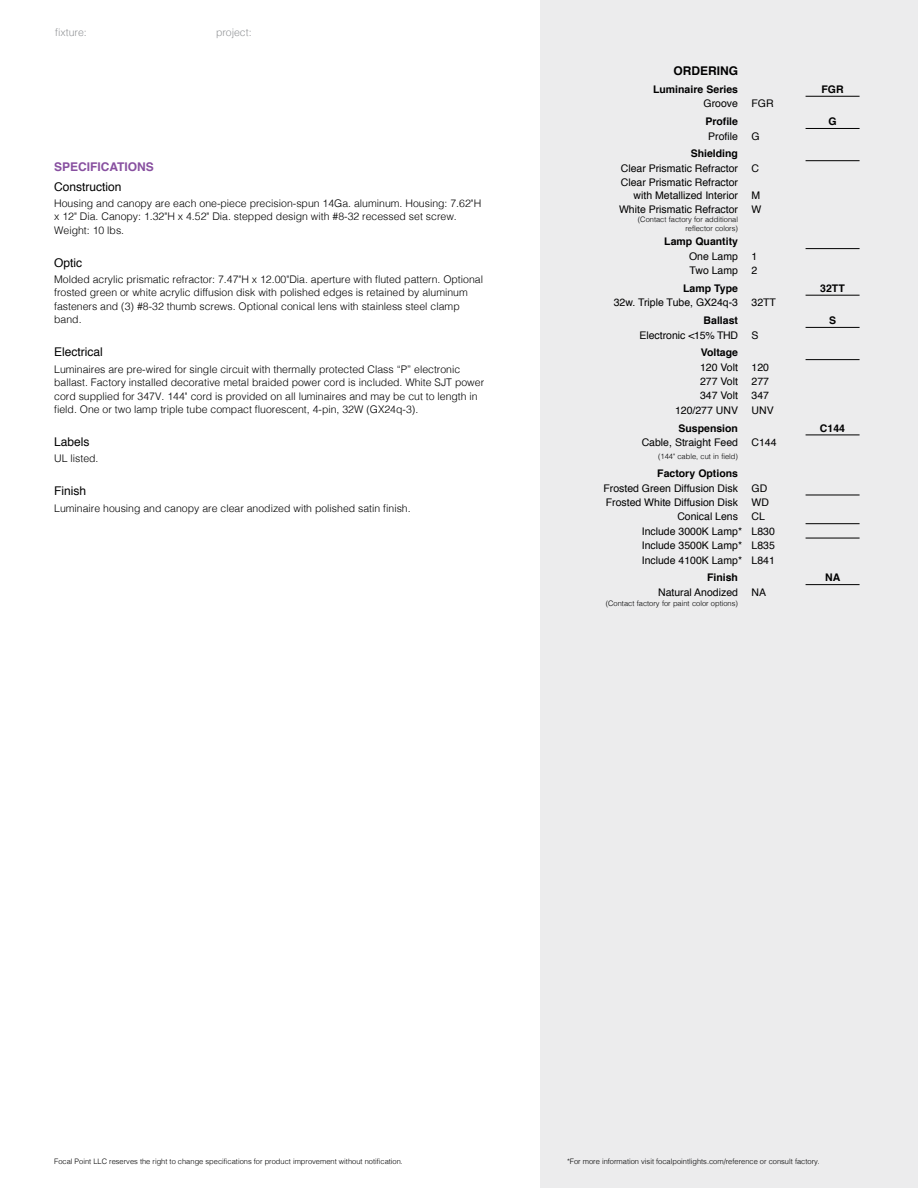
<style>
.page{position:relative;width:918px;height:1188px;background:#fff}
.page>*{position:absolute;margin:0;border:0;box-sizing:border-box;transform-origin:0 0}
.t1{font:12px "Helvetica";color:#000}
.t2{font:700 12px "Helvetica";color:#8850a0}
.t3{font:700 12px "Helvetica";color:#000}
.t4{font:300 10.5px/13.5px "Helvetica";color:#000}
.t5{font:10.5px/14.4px "Helvetica";color:#000;text-align:right}
.t6{font:700 10.5px "Helvetica";color:#000}
.t7{font:300 10.5px "Helvetica";color:#939598}
.t8{font:300 7.5px/9px "Helvetica";color:#000;text-align:right}
</style>
<div class="page">
<div style="left:540px;top:0;width:378px;height:1188px;background:#ececed"></div>
<hr style="left:806px;top:495px;width:54px;height:1px;background:#000">
<hr style="left:806px;top:96px;width:54px;height:1px;background:#000">
<hr style="left:806px;top:160px;width:54px;height:1px;background:#000">
<hr style="left:806px;top:295px;width:54px;height:1px;background:#000">
<hr style="left:806px;top:327px;width:54px;height:1px;background:#000">
<hr style="left:806px;top:359px;width:54px;height:1px;background:#000">
<hr style="left:806px;top:584px;width:54px;height:1px;background:#000">
<hr style="left:806px;top:128px;width:54px;height:1px;background:#000">
<hr style="left:806px;top:435px;width:54px;height:1px;background:#000">
<hr style="left:806px;top:248px;width:54px;height:1px;background:#000">
<hr style="left:806px;top:523px;width:54px;height:1px;background:#000">
<hr style="left:806px;top:538px;width:54px;height:1px;background:#000">
<p class="t7" style="left:55px;top:23px;width:33px">fixture:</p>
<p class="t7" style="left:216px;top:23px;width:37px">project:</p>
<p class="t2" style="left:54px;top:157px;width:101px">SPECIFICATIONS</p>
<p class="t1" style="left:54px;top:177px;width:69px">Construction</p>
<p class="t4" style="left:54px;top:195px;width:429px">Housing and canopy are each one-piece precision-spun 14Ga. aluminum. Housing: 7.62"H x 12" Dia. Canopy: 1.32"H x 4.52" Dia. stepped design with #8-32 recessed set screw.<br>Weight: 10 lbs.</p>
<p class="t1" style="left:54px;top:253px;width:30px">Optic</p>
<p class="t4" style="left:54px;top:272px;width:430px">Molded acrylic prismatic refractor: 7.47"H x 12.00"Dia. aperture with fluted pattern. Optional frosted green or white acrylic diffusion disk with polished edges is retained by aluminum fasteners and (3) #8-32 thumb screws. Optional conical lens with stainless steel clamp band.</p>
<p class="t1" style="left:54px;top:343px;width:50px">Electrical</p>
<p class="t4" style="left:54px;top:361px;width:432px">Luminaires are pre-wired for single circuit with thermally protected Class “P” electronic ballast. Factory installed decorative metal braided power cord is included. White SJT power cord supplied for 347V. 144" cord is provided on all luminaires and may be cut to length in field. One or two lamp triple tube compact fluorescent, 4-pin, 32W (GX24q-3).</p>
<p class="t1" style="left:54px;top:433px;width:37px">Labels</p>
<p class="t4" style="left:54px;top:451px;width:46px">UL listed.</p>
<p class="t1" style="left:54px;top:482px;width:34px">Finish</p>
<p class="t4" style="left:54px;top:500px;width:358px">Luminaire housing and canopy are clear anodized with polished satin finish.</p>
<p class="t3" style="left:673px;top:61px;width:66px">ORDERING</p>
<p class="t6" style="left:653px;top:81px;width:86px">Luminaire Series</p>
<p class="t6" style="left:821px;top:81px;width:24px">FGR</p>
<p class="t5" style="left:704px;top:97px;width:36px">Groove</p>
<p class="t5" style="left:752px;top:97px;width:24px">FGR</p>
<p class="t6" style="left:705px;top:113px;width:34px">Profile</p>
<p class="t6" style="left:828px;top:113px;width:10px">G</p>
<p class="t5" style="left:708px;top:129px;width:31px">Profile</p>
<p class="t5" style="left:752px;top:129px;width:10px">G</p>
<p class="t6" style="left:691px;top:145px;width:49px">Shielding</p>
<p class="t5" style="left:621px;top:161px;width:119px">Clear Prismatic Refractor</p>
<p class="t5" style="left:752px;top:161px;width:9px">C</p>
<p class="t5" style="left:621px;top:176px;width:119px;line-height:12.6px">Clear Prismatic Refractor with Metallized Interior</p>
<p class="t5" style="left:752px;top:188px;width:10px">M</p>
<p class="t5" style="left:619px;top:203px;width:121px">White Prismatic Refractor</p>
<p class="t5" style="left:752px;top:203px;width:11px">W</p>
<p class="t8" style="left:638px;top:214px;width:102px">(Contact factory for additional reflector colors)</p>
<p class="t6" style="left:664px;top:233px;width:75px">Lamp Quantity</p>
<p class="t5" style="left:689px;top:249px;width:51px">One Lamp</p>
<p class="t5" style="left:752px;top:249px;width:7px">1</p>
<p class="t5" style="left:690px;top:264px;width:50px">Two Lamp</p>
<p class="t5" style="left:752px;top:264px;width:7px">2</p>
<p class="t6" style="left:683px;top:280px;width:56px">Lamp Type</p>
<p class="t6" style="left:820px;top:280px;width:26px">32TT</p>
<p class="t5" style="left:614px;top:296px;width:126px">32w. Triple Tube, GX24q-3</p>
<p class="t5" style="left:752px;top:296px;width:26px">32TT</p>
<p class="t6" style="left:704px;top:312px;width:36px">Ballast</p>
<p class="t6" style="left:829px;top:312px;width:9px">S</p>
<p class="t5" style="left:639px;top:328px;width:100px">Electronic &lt;15% THD</p>
<p class="t5" style="left:752px;top:328px;width:9px">S</p>
<p class="t6" style="left:701px;top:344px;width:39px">Voltage</p>
<p class="t5" style="left:700px;top:360px;width:39px">120 Volt</p>
<p class="t5" style="left:752px;top:360px;width:19px">120</p>
<p class="t5" style="left:700px;top:375px;width:39px">277 Volt</p>
<p class="t5" style="left:752px;top:375px;width:19px">277</p>
<p class="t5" style="left:700px;top:389px;width:39px">347 Volt</p>
<p class="t5" style="left:752px;top:389px;width:19px">347</p>
<p class="t5" style="left:675px;top:403px;width:65px">120/277 UNV</p>
<p class="t5" style="left:752px;top:403px;width:24px">UNV</p>
<p class="t6" style="left:679px;top:419px;width:61px">Suspension</p>
<p class="t6" style="left:820px;top:419px;width:27px">C144</p>
<p class="t5" style="left:642px;top:435px;width:98px">Cable, Straight Feed</p>
<p class="t5" style="left:752px;top:435px;width:27px">C144</p>
<p class="t8" style="left:658px;top:451px;width:82px">(144" cable, cut in field)</p>
<p class="t6" style="left:657px;top:465px;width:82px">Factory Options</p>
<p class="t5" style="left:603px;top:481px;width:136px">Frosted Green Diffusion Disk</p>
<p class="t5" style="left:752px;top:481px;width:17px">GD</p>
<p class="t5" style="left:606px;top:496px;width:134px">Frosted White Diffusion Disk</p>
<p class="t5" style="left:752px;top:496px;width:19px">WD</p>
<p class="t5" style="left:677px;top:510px;width:62px">Conical Lens</p>
<p class="t5" style="left:642px;top:510px;width:135px;text-align:left;text-indent:110px">CL<br>Include 3000K Lamp* L830<br>Include 3500K Lamp* L835<br>Include 4100K Lamp* L841</p>
<p class="t6" style="left:707px;top:569px;width:32px">Finish</p>
<p class="t6" style="left:825px;top:569px;width:17px">NA</p>
<p class="t5" style="left:658px;top:585px;width:81px">Natural Anodized</p>
<p class="t5" style="left:752px;top:585px;width:16px">NA</p>
<p class="t8" style="left:606px;top:599px;width:134px">(Contact factory for paint color options)</p>
<p class="t8" style="left:54px;top:1156px;width:350px">Focal Point LLC reserves the right to change specifications for product improvement without notification.</p>
<p class="t8" style="left:567px;top:1156px;width:255px">*For more information visit focalpointlights.com/reference or consult factory.</p>
</div>
